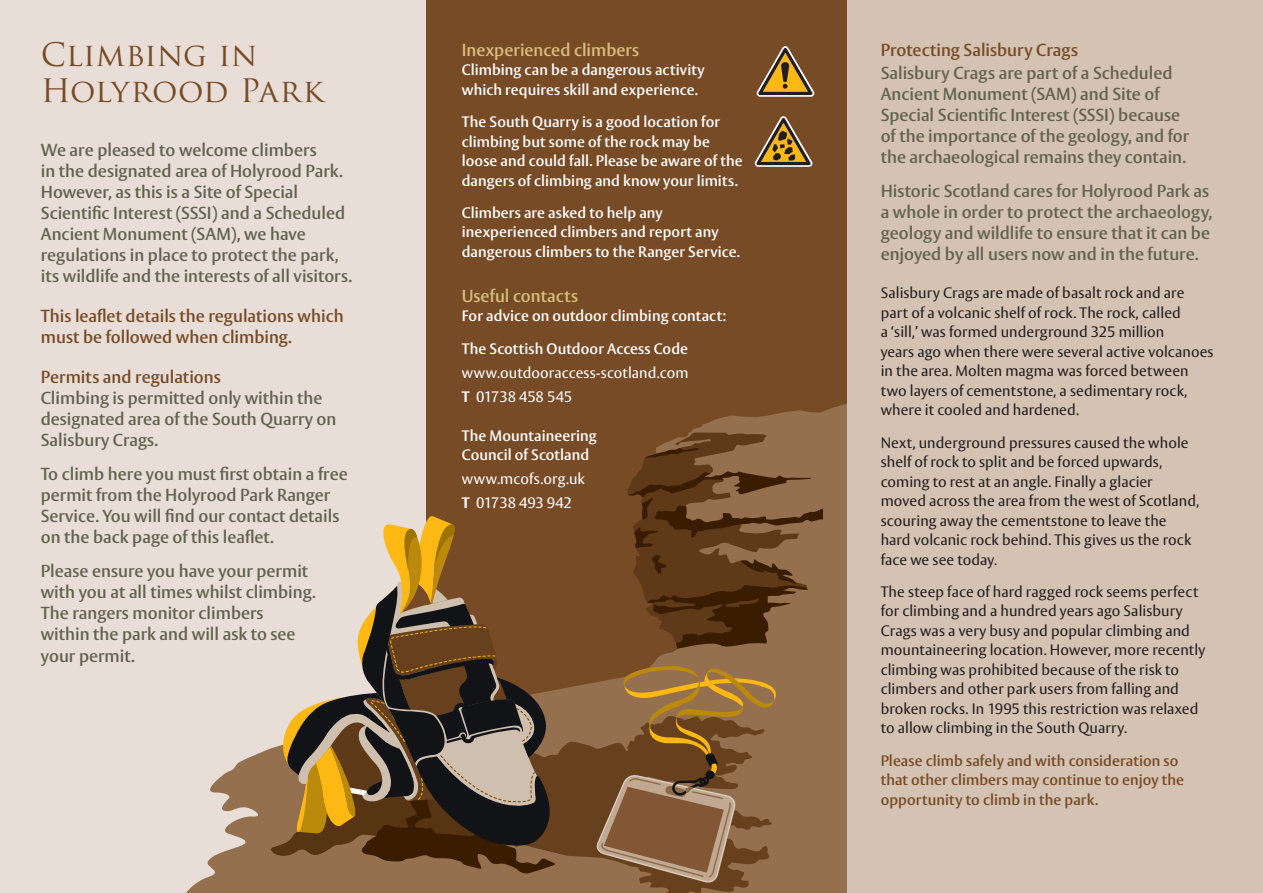
<style>
.page{position:relative;width:1263px;height:893px;background:#fff}
.page>*{position:absolute;margin:0;border:0;box-sizing:border-box;transform-origin:0 0}
.t1{font:31.5px/36px "Trajan Pro";color:#774b26}
.t2{font:600 17.25px/21px "Vesta";color:#636250}
.t3{font:600 17.25px/21px "Vesta";color:#774b26}
.t4{font:600 17.25px "Vesta";color:#d8be7b}
.t5{font:15px/19.5px "Vesta";letter-spacing:.005em;color:#231f20}
.t6{font:600 15px/19.5px "Vesta";letter-spacing:.005em;color:#fff}
.t7{font:600 15px/19.5px "Vesta";letter-spacing:.005em;color:#774b26}
.t8{font:15px/24px "Vesta";letter-spacing:.005em;color:#fff}
.s1{font-weight:700}
</style>
<div class="page">
<div style="left:847px;top:0;width:416px;height:893px;background:#d4c2b2"></div>
<div style="left:426px;top:0;width:421px;height:893px;background:#774b26"></div>
<div style="left:0;top:0;width:426px;height:893px;background:#e8ded7"></div>
<svg style="left:186px;top:404px;width:661px;height:489px"></svg>
<svg style="left:269px;top:433px;width:554px;height:460px"></svg>
<svg style="left:757px;top:46px;width:57px;height:51px"></svg>
<svg style="left:755px;top:116px;width:57px;height:51px"></svg>
<h1 class="t1" style="left:41px;top:37px;width:285px">Climbing in<br>Holyrood Park</h1>
<p class="t2" style="left:41px;top:141px;width:313px">We are pleased to welcome climbers<br>in the designated area of Holyrood Park.<br>However, as this is a Site of Special Scientific Interest (SSSI) and a Scheduled Ancient Monument (SAM), we have regulations in place to protect the park, its wildlife and the interests of all visitors.</p>
<p class="t3" style="left:41px;top:307px;width:304px">This leaflet details the regulations which must be followed when climbing.</p>
<p class="t3" style="left:41px;top:368px;width:181px">Permits and regulations</p>
<p class="t2" style="left:41px;top:389px;width:297px">Climbing is permitted only within the designated area of the South Quarry on<br>Salisbury Crags.</p>
<p class="t2" style="left:41px;top:465px;width:308px">To climb here you must first obtain a free permit from the Holyrood Park Ranger Service. You will find our contact details on the back page of this leaflet.</p>
<p class="t2" style="left:41px;top:561px;width:276px">Please ensure you have your permit with you at all times whilst climbing.<br>The rangers monitor climbers within the park and will ask to see your permit.</p>
<p class="t4" style="left:462px;top:42px;width:179px">Inexperienced climbers</p>
<p class="t6" style="left:462px;top:61px;width:244px">Climbing can be a dangerous activity which requires skill and experience.</p>
<p class="t6" style="left:462px;top:113px;width:282px">The South Quarry is a good location for climbing but some of the rock may be loose and could fall. Please be aware of the dangers of climbing and know your limits.</p>
<p class="t6" style="left:462px;top:204px;width:279px">Climbers are asked to help any inexperienced climbers and report any dangerous climbers to the Ranger Service.</p>
<p class="t4" style="left:462px;top:288px;width:118px">Useful contacts</p>
<p class="t6" style="left:462px;top:301px;width:266px;line-height:32.2px">For advice on outdoor climbing contact:<br>The Scottish Outdoor Access Code</p>
<p class="t8" style="left:462px;top:362px;width:228px">www.outdooraccess-scotland.com<br><span class="s1">T</span> 01738 458 545</p>
<p class="t6" style="left:462px;top:427px;width:136px">The Mountaineering<br>Council of Scotland</p>
<p class="t8" style="left:462px;top:468px;width:124px">www.mcofs.org.uk<br><span class="s1">T</span> 01738 493 942</p>
<p class="t3" style="left:881px;top:41px;width:199px">Protecting Salisbury Crags</p>
<p class="t2" style="left:881px;top:64px;width:310px">Salisbury Crags are part of a Scheduled Ancient Monument (SAM) and Site of Special Scientific Interest (SSSI) because of the importance of the geology, and for the archaeological remains they contain.</p>
<p class="t2" style="left:881px;top:182px;width:333px">Historic Scotland cares for Holyrood Park as a whole in order to protect the archaeology, geology and wildlife to ensure that it can be enjoyed by all users now and in the future.</p>
<p class="t5" style="left:881px;top:285px;width:334px">Salisbury Crags are made of basalt rock and are part of a volcanic shelf of rock. The rock, called<br>a ‘sill,’ was formed underground 325 million<br>years ago when there were several active volcanoes in the area. Molten magma was forced between two layers of cementstone, a sedimentary rock, where it cooled and hardened.</p>
<p class="t5" style="left:881px;top:434px;width:320px">Next, underground pressures caused the whole shelf of rock to split and be forced upwards, coming to rest at an angle. Finally a glacier moved across the area from the west of Scotland, scouring away the cementstone to leave the hard volcanic rock behind. This gives us the rock face we see today.</p>
<p class="t5" style="left:881px;top:583px;width:326px">The steep face of hard ragged rock seems perfect for climbing and a hundred years ago Salisbury Crags was a very busy and popular climbing and mountaineering location. However, more recently climbing was prohibited because of the risk to climbers and other park users from falling and broken rocks. In 1995 this restriction was relaxed to allow climbing in the South Quarry.</p>
<p class="t7" style="left:881px;top:752px;width:305px">Please climb safely and with consideration so that other climbers may continue to enjoy the opportunity to climb in the park.</p>
</div>
